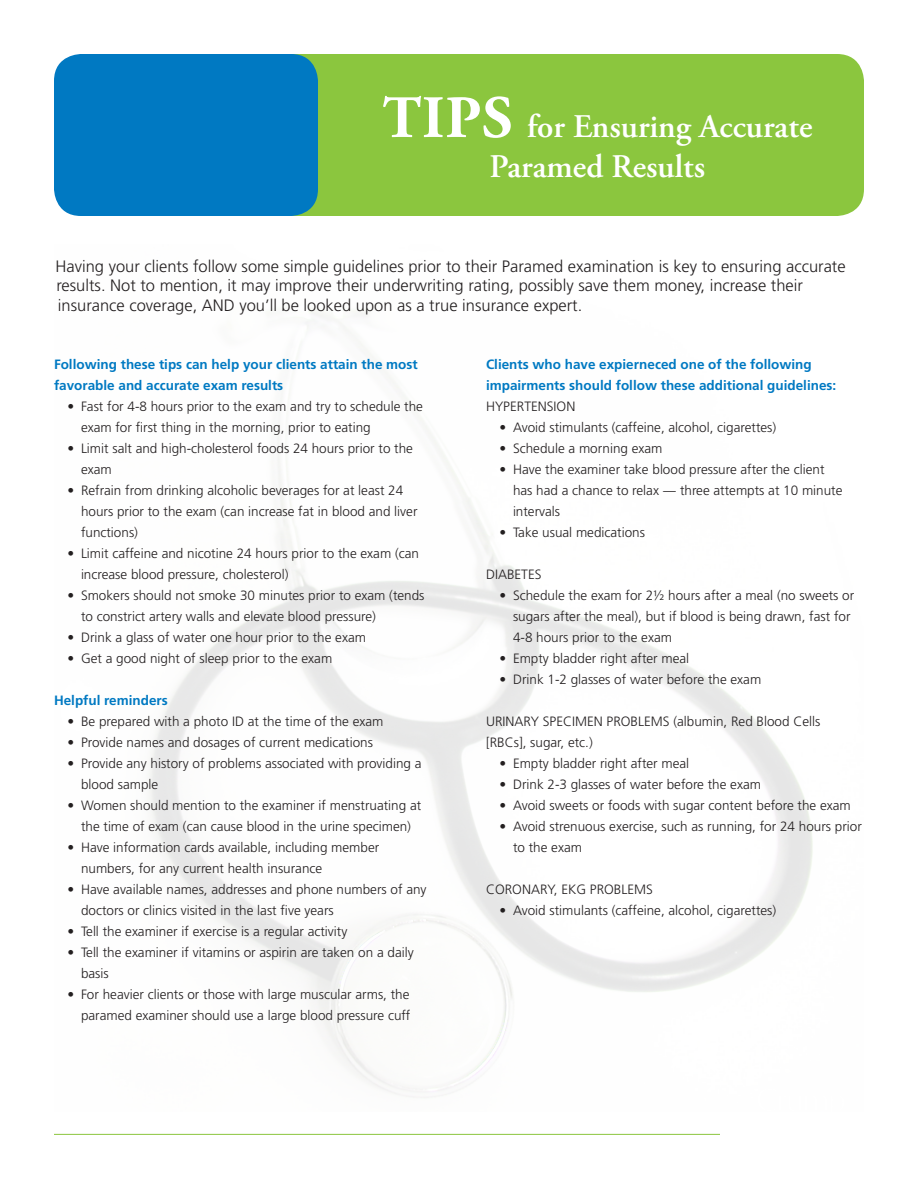
<style>
.page{position:relative;width:918px;height:1188px;background:#fff}
.page>*{position:absolute;margin:0;border:0;box-sizing:border-box;transform-origin:0 0}
.t1{font:600 33px/39.6px "Adobe Garamond Pro";color:#fff;text-align:center}
.t2{font:300 16.5px/19.5px "Frutiger";color:#231f20}
.t3{font:300 13.5px/21px "Frutiger";color:#231f20}
.t4{font:700 13.5px/21px "Frutiger";color:#0079c2}
.s1{font-weight:700;font-size:60px}
.s2{font-family:"Myriad";font-weight:400;font-stretch:condensed}
</style>
<div class="page">
<div style="left:183px;top:54px;width:681px;height:162px;background:#8bc63e;border-radius:27px"></div>
<div style="left:54px;top:54px;width:264px;height:162px;background:#0079c2;border-radius:27px"></div>
<hr style="left:54px;top:1134px;width:666px;height:1px;background:#8bc63e">
<p class="t1" style="left:383px;top:107px;width:432px"><span class="s1">TIPS</span> for Ensuring Accurate<br>Paramed Results</p>
<p class="t2" style="left:56px;top:257px;width:792px">Having your clients follow some simple guidelines prior to their Paramed examination is key to ensuring accurate results. Not to mention, it may improve their underwriting rating, possibly save them money, increase their insurance coverage, AND you’ll be looked upon as a true insurance expert.</p>
<p class="t4" style="left:54px;top:354px;width:365px">Following these tips can help your clients attain the most favorable and accurate exam results</p>
<p class="t3" style="left:81px;top:396px;width:344px;text-indent:-14px">• Fast for 4-8 hours prior to the exam and try to schedule the exam for first thing in the morning, prior to eating</p>
<p class="t3" style="left:81px;top:438px;width:334px;text-indent:-14px">• Limit salt and high-cholesterol foods 24 hours prior to the exam</p>
<p class="t3" style="left:81px;top:480px;width:338px;text-indent:-14px">• Refrain from drinking alcoholic beverages for at least 24 hours prior to the exam (can increase fat in blood and liver functions)</p>
<p class="t3" style="left:81px;top:543px;width:340px;text-indent:-14px">• Limit caffeine and nicotine 24 hours prior to the exam (can increase blood pressure, cholesterol)</p>
<p class="t3" style="left:81px;top:585px;width:345px;text-indent:-14px">• Smokers should not smoke 30 minutes prior to exam (tends to constrict artery walls and elevate blood pressure)</p>
<p class="t3" style="left:68px;top:627px;width:300px">• Drink a glass of water one hour prior to the exam</p>
<p class="t3" style="left:68px;top:648px;width:266px">• Get a good night of sleep prior to the exam</p>
<p class="t4" style="left:54px;top:689px;width:115px">Helpful reminders</p>
<p class="t3" style="left:68px;top:711px;width:318px">• Be prepared with a photo ID at the time of the exam</p>
<p class="t3" style="left:68px;top:732px;width:307px">• Provide names and dosages of current medications</p>
<p class="t3" style="left:81px;top:753px;width:342px;text-indent:-14px">• Provide any history of problems associated with providing a blood sample</p>
<p class="t3" style="left:68px;top:795px;width:355px;text-align:center">• Women should mention to the examiner if menstruating at the time of exam (can cause blood in the urine specimen)</p>
<p class="t3" style="left:81px;top:837px;width:300px;text-indent:-14px">• Have information cards available, including member numbers, for any current health insurance</p>
<p class="t3" style="left:81px;top:879px;width:347px;text-indent:-14px">• Have available names, addresses and phone numbers of any doctors or clinics visited in the last five years</p>
<p class="t3" style="left:68px;top:921px;width:281px">• Tell the examiner if exercise is a regular activity</p>
<p class="t3" style="left:81px;top:942px;width:334px;text-indent:-14px">• Tell the examiner if vitamins or aspirin are taken on a daily basis</p>
<p class="t3" style="left:68px;top:984px;width:344px;text-align:right">• For heavier clients or those with large muscular arms, the paramed examiner should use a large blood pressure cuff</p>
<p class="t4" style="left:486px;top:354px;width:352px">Clients who have expierneced one of the following impairments should follow these additional guidelines:</p>
<p class="t3" style="left:486px;top:396px;width:91px">HYPERTENSION</p>
<p class="t3" style="left:500px;top:417px;width:278px">• Avoid stimulants (caffeine, alcohol, cigarettes)</p>
<p class="t3" style="left:500px;top:438px;width:165px">• Schedule a morning exam</p>
<p class="t3" style="left:513px;top:459px;width:331px;text-indent:-14px">• Have the examiner take blood pressure after the client has had a chance to relax <span class="s2">—</span> three attempts at 10 minute intervals</p>
<p class="t3" style="left:500px;top:522px;width:147px">• Take usual medications</p>
<p class="t3" style="left:486px;top:564px;width:57px">DIABETES</p>
<p class="t3" style="left:513px;top:585px;width:343px;text-indent:-14px">• Schedule the exam for 2½ hours after a meal (no sweets or sugars after the meal), but if blood is being drawn, fast for<br>4-8 hours prior to the exam</p>
<p class="t3" style="left:500px;top:648px;width:191px">• Empty bladder right after meal</p>
<p class="t3" style="left:500px;top:669px;width:263px">• Drink 1-2 glasses of water before the exam</p>
<p class="t3" style="left:486px;top:711px;width:336px">URINARY SPECIMEN PROBLEMS (albumin, Red Blood Cells [RBCs], sugar, etc.)</p>
<p class="t3" style="left:500px;top:753px;width:191px">• Empty bladder right after meal</p>
<p class="t3" style="left:500px;top:774px;width:263px">• Drink 2-3 glasses of water before the exam</p>
<p class="t3" style="left:500px;top:795px;width:353px">• Avoid sweets or foods with sugar content before the exam</p>
<p class="t3" style="left:513px;top:816px;width:350px;text-indent:-14px">• Avoid strenuous exercise, such as running, for 24 hours prior to the exam</p>
<p class="t3" style="left:486px;top:879px;width:168px">CORONARY, EKG PROBLEMS</p>
<p class="t3" style="left:500px;top:900px;width:278px">• Avoid stimulants (caffeine, alcohol, cigarettes)</p>
</div>
